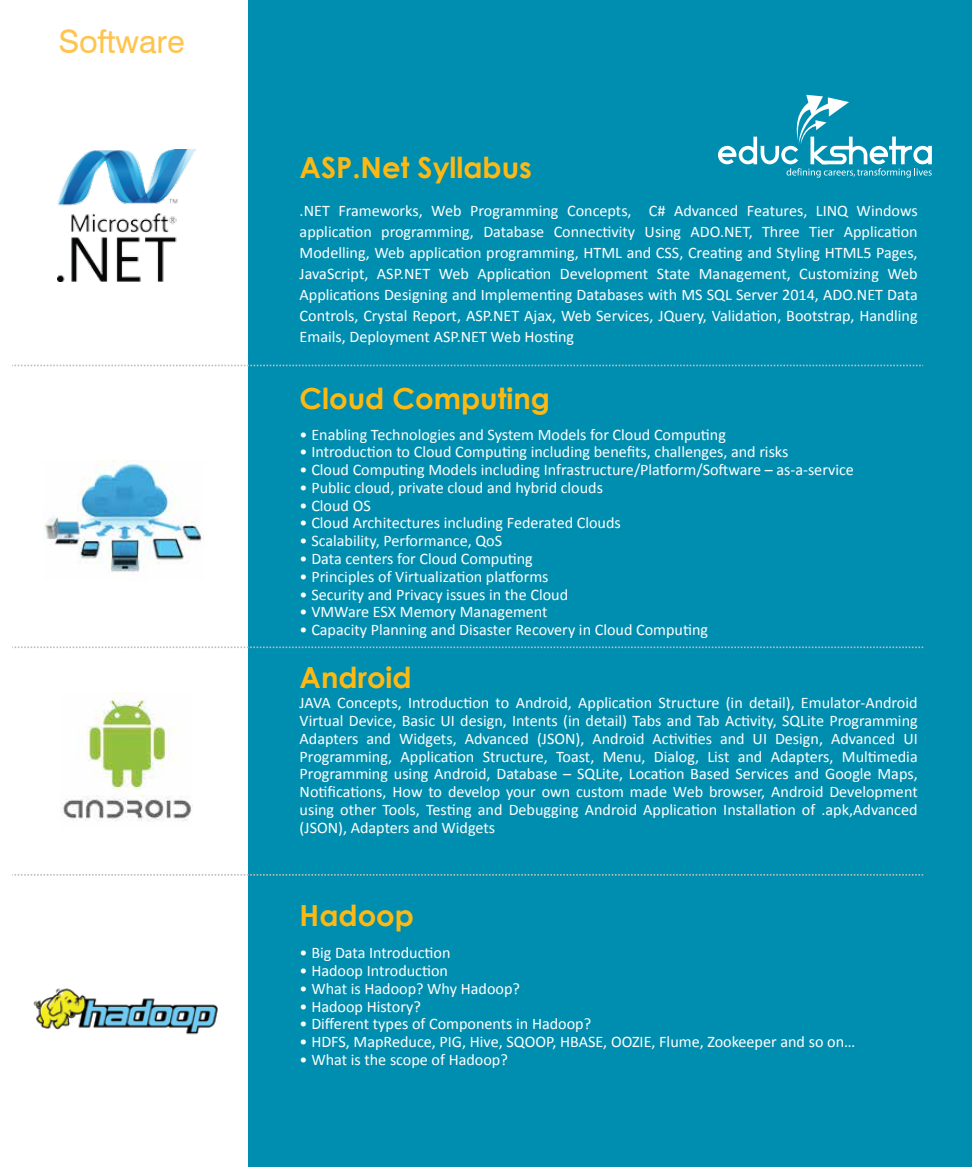
<style>
.page{position:relative;width:972px;height:1167px;background:#fff}
.page>*{position:absolute;margin:0;border:0;box-sizing:border-box;transform-origin:0 0}
.t1{font:32.25px "Swiss 721 BT";color:#fec44f}
.t2{font:700 29.1px "Century Gothic";color:#fdb913}
.t3{font:16.2px/17.7px "Calibri";color:#fff;text-align:justify}
</style>
<div class="page">
<div style="left:12px;top:0;width:960px;height:1166px;background:#008eb0"></div>
<div style="left:0;top:0;width:247px;height:1166px;background:#fff"></div>
<svg style="left:718px;top:95px;width:214px;height:82px"></svg>
<svg style="left:12px;top:646px;width:911px;height:2px"></svg>
<svg style="left:12px;top:364px;width:911px;height:2px"></svg>
<svg style="left:12px;top:874px;width:911px;height:1px"></svg>
<img style="left:57px;top:149px;width:138px;height:132px">
<img style="left:33px;top:988px;width:185px;height:47px">
<img style="left:44px;top:460px;width:158px;height:112px">
<img style="left:61px;top:692px;width:131px;height:129px">
<h1 class="t1" style="left:58px;top:22px;width:128px">Software</h1>
<h2 class="t2" style="left:300px;top:145px;width:234px">ASP.Net Syllabus</h2>
<p class="t3" style="left:300px;top:200px;width:620px;line-height:21px">.NET Frameworks, Web Programming Concepts, C# Advanced Features, LINQ Windows application programming, Database Connectivity Using ADO.NET, Three Tier Application Modelling, Web application programming, HTML and CSS, Creating and Styling HTML5 Pages, JavaScript, ASP.NET Web Application Development State Management, Customizing Web Applications Designing and Implementing Databases with MS SQL Server 2014, ADO.NET Data Controls, Crystal Report, ASP.NET Ajax, Web Services, JQuery, Validation, Bootstrap, Handling Emails, Deployment ASP.NET Web Hosting</p>
<h2 class="t2" style="left:300px;top:376px;width:252px">Cloud Computing</h2>
<p class="t3" style="left:300px;top:425px;width:428px">• Enabling Technologies and System Models for Cloud Computing</p>
<p class="t3" style="left:300px;top:443px;width:490px">• Introduction to Cloud Computing including benefits, challenges, and risks</p>
<p class="t3" style="left:300px;top:461px;width:556px">• Cloud Computing Models including Infrastructure/Platform/Software – as-a-service</p>
<p class="t3" style="left:300px;top:479px;width:305px">• Public cloud, private cloud and hybrid clouds</p>
<p class="t3" style="left:300px;top:496px;width:73px">• Cloud OS</p>
<p class="t3" style="left:300px;top:514px;width:323px">• Cloud Architectures including Federated Clouds</p>
<p class="t3" style="left:300px;top:532px;width:204px">• Scalability, Performance, QoS</p>
<p class="t3" style="left:300px;top:550px;width:235px">• Data centers for Cloud Computing</p>
<p class="t3" style="left:300px;top:567px;width:250px">• Principles of Virtualization platforms</p>
<p class="t3" style="left:300px;top:585px;width:270px">• Security and Privacy issues in the Cloud</p>
<p class="t3" style="left:300px;top:603px;width:250px">• VMWare ESX Memory Management</p>
<p class="t3" style="left:300px;top:621px;width:410px">• Capacity Planning and Disaster Recovery in Cloud Computing</p>
<h2 class="t2" style="left:300px;top:655px;width:114px">Android</h2>
<p class="t3" style="left:300px;top:694px;width:620px">JAVA Concepts, Introduction to Android, Application Structure (in detail), Emulator-Android Virtual Device, Basic UI design, Intents (in detail) Tabs and Tab Activity, SQLite Programming Adapters and Widgets, Advanced (JSON), Android Activities and UI Design, Advanced UI Programming, Application Structure, Toast, Menu, Dialog, List and Adapters, Multimedia Programming using Android, Database – SQLite, Location Based Services and Google Maps, Notifications, How to develop your own custom made Web browser, Android Development using other Tools, Testing and Debugging Android Application Installation of .apk,Advanced (JSON), Adapters and Widgets</p>
<h2 class="t2" style="left:300px;top:893px;width:116px">Hadoop</h2>
<p class="t3" style="left:300px;top:944px;width:152px">• Big Data Introduction</p>
<p class="t3" style="left:300px;top:962px;width:150px">• Hadoop Introduction</p>
<p class="t3" style="left:300px;top:979px;width:222px">• What is Hadoop? Why Hadoop?</p>
<p class="t3" style="left:300px;top:997px;width:123px">• Hadoop History?</p>
<p class="t3" style="left:300px;top:1015px;width:293px">• Different types of Components in Hadoop?</p>
<p class="t3" style="left:300px;top:1033px;width:557px">• HDFS, MapReduce, PIG, Hive, SQOOP, HBASE, OOZIE, Flume, Zookeeper and so on…</p>
<p class="t3" style="left:300px;top:1050px;width:210px">• What is the scope of Hadoop?</p>
</div>
